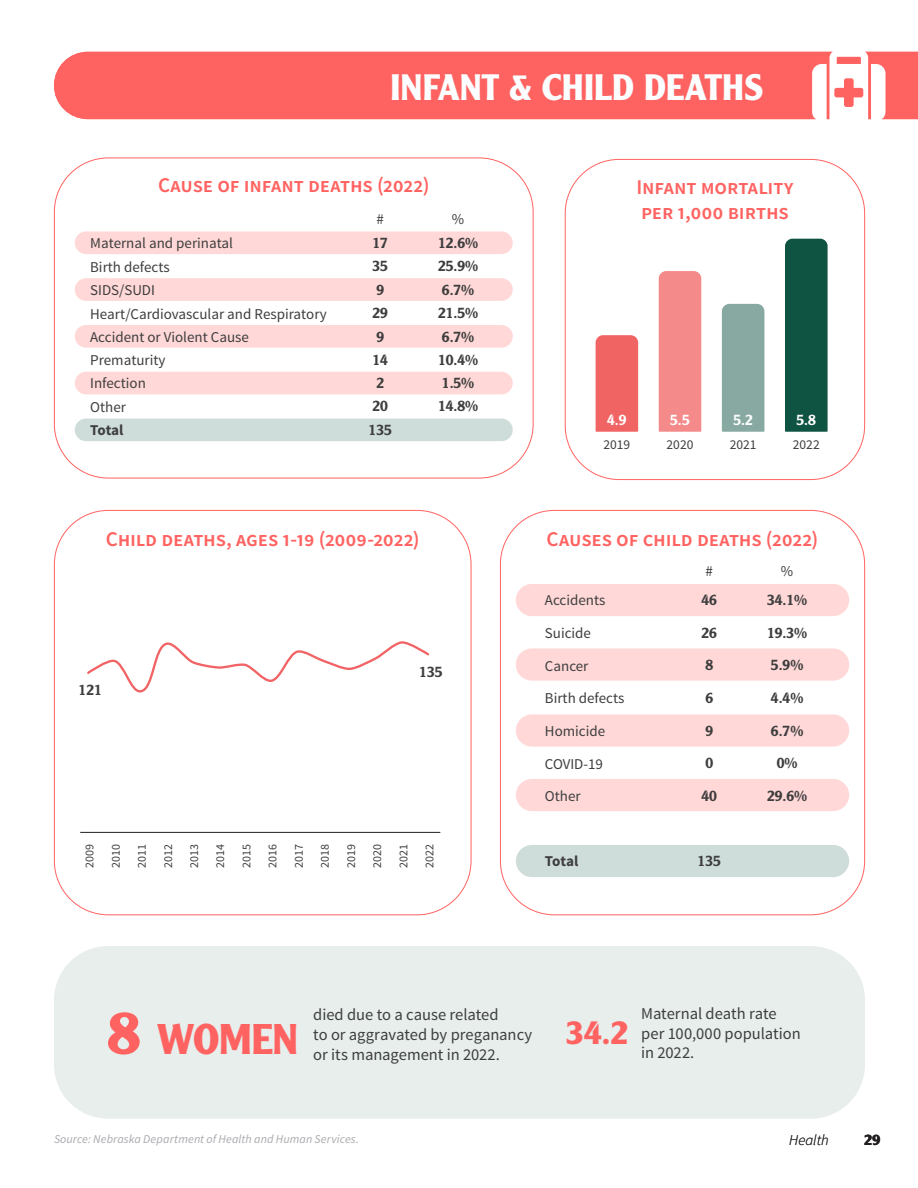
<style>
.page{position:relative;width:918px;height:1188px;background:#fff}
.page>*{position:absolute;margin:0;border:0;box-sizing:border-box;transform-origin:0 0}
.Large_Numbers{font:700 42px "Clearface Gothic LT Std";letter-spacing:-.015em;color:#ff6361}
.t1{font:700 36px "Clearface Gothic LT Std";color:#fbfdfe}
.Medium_Numbers{font:700 33px "Clearface Gothic LT Std";color:#ff6361}
.Graph_Titles{font:21px/25.2px "Source Sans Variable";letter-spacing:-.005em;color:#ff6361}
.Body{font:16.5px/19.8px "Source Sans Pro";letter-spacing:-.005em;color:#3e3e3f}
.t2{font:15px "Source Sans Pro";color:#3e3e3f}
.Table_Numbers{font:500 15px "Clearface Gothic LT Std";color:#3e3e3f}
.Body-2{font:500 15px "Clearface Gothic LT Std";color:#fff}
.t3{font:700 15px "Source Sans Pro";letter-spacing:-.005em;color:#3e3e3f}
.t4{font:italic 300 15px "Source Sans Pro";color:#231f20}
.t5{font:700 15px "Clearface Gothic LT Std";color:#231f20}
.t6{font:13.5px "Source Sans Pro";color:#3e3e3f}
.t7{font:12px "Source Sans Pro";color:#3e3e3f}
.Footnotes{font:italic 12px "Source Sans Pro";letter-spacing:.01em;color:#a8a9ad}
.s1{font-size:60px}
</style>
<div class="page">
<div style="left:54px;top:52px;width:758px;height:67px;background:#ff6361"></div>
<div style="left:54px;top:946px;width:811px;height:173px;background:#e7eeec;border-radius:54px"></div>
<hr style="left:80px;top:832px;width:360px;height:1px;background:#231f20">
<div style="left:75px;top:231px;width:438px;height:23px;background:#ffd8d7;border-radius:11px"></div>
<div style="left:516px;top:584px;width:333px;height:32px;background:#ffd8d7;border-radius:16px"></div>
<div style="left:516px;top:648px;width:333px;height:33px;background:#ffd8d7;border-radius:16px"></div>
<div style="left:516px;top:714px;width:333px;height:33px;background:#ffd8d7;border-radius:16px"></div>
<div style="left:516px;top:779px;width:333px;height:32px;background:#ffd8d7;border-radius:16px"></div>
<div style="left:516px;top:845px;width:333px;height:32px;background:#cfddda;border-radius:16px"></div>
<div style="left:75px;top:278px;width:438px;height:23px;background:#ffd8d7;border-radius:11px"></div>
<div style="left:75px;top:325px;width:438px;height:23px;background:#ffd8d7;border-radius:11px"></div>
<div style="left:75px;top:372px;width:438px;height:22px;background:#ffd8d7;border-radius:11px"></div>
<div style="left:75px;top:419px;width:438px;height:22px;background:#cfddda;border-radius:11px"></div>
<svg style="left:87px;top:641px;width:343px;height:52px"></svg>
<div style="left:785px;top:238px;width:43px;height:194px;background:#0f5343"></div>
<div style="left:721px;top:303px;width:44px;height:129px;background:#87a9a1"></div>
<div style="left:658px;top:271px;width:44px;height:161px;background:#f48a8a"></div>
<div style="left:595px;top:335px;width:44px;height:97px;background:#f16464"></div>
<svg style="left:812px;top:51px;width:106px;height:69px"></svg>
<p class="t1" style="left:390px;top:66px;width:375px">INFANT &amp; CHILD DEATHS</p>
<h2 class="t1" style="left:580px;top:66px;width:230px">PAGE HEADING</h2>
<p class="Graph_Titles" style="left:158px;top:173px;width:273px">Cause of infant deaths (2022)</p>
<p class="t2" style="left:377px;top:210px;width:9px">#</p>
<p class="t2" style="left:452px;top:210px;width:14px">%</p>
<p class="t2" style="left:90px;top:234px;width:144px">Maternal and perinatal</p>
<p class="Table_Numbers" style="left:372px;top:233px;width:17px">17</p>
<p class="Table_Numbers" style="left:438px;top:233px;width:42px">12.6%</p>
<p class="t2" style="left:90px;top:257px;width:81px">Birth defects</p>
<p class="Table_Numbers" style="left:372px;top:257px;width:17px">35</p>
<p class="Table_Numbers" style="left:438px;top:257px;width:42px">25.9%</p>
<p class="t2" style="left:90px;top:281px;width:66px">SIDS/SUDI</p>
<p class="Table_Numbers" style="left:376px;top:280px;width:9px">9</p>
<p class="Table_Numbers" style="left:442px;top:280px;width:34px">6.7%</p>
<p class="t2" style="left:90px;top:304px;width:238px">Heart/Cardiovascular and Respiratory</p>
<p class="Table_Numbers" style="left:372px;top:304px;width:17px">29</p>
<p class="Table_Numbers" style="left:438px;top:304px;width:42px">21.5%</p>
<p class="t2" style="left:90px;top:328px;width:160px">Accident or Violent Cause</p>
<p class="Table_Numbers" style="left:376px;top:327px;width:9px">9</p>
<p class="Table_Numbers" style="left:442px;top:327px;width:34px">6.7%</p>
<p class="t2" style="left:90px;top:351px;width:77px">Prematurity</p>
<p class="Table_Numbers" style="left:372px;top:350px;width:17px">14</p>
<p class="Table_Numbers" style="left:438px;top:350px;width:42px">10.4%</p>
<p class="t2" style="left:90px;top:374px;width:57px">Infection</p>
<p class="Table_Numbers" style="left:376px;top:373px;width:9px">2</p>
<p class="Table_Numbers" style="left:442px;top:373px;width:34px">1.5%</p>
<p class="t2" style="left:90px;top:397px;width:37px">Other</p>
<p class="Table_Numbers" style="left:372px;top:397px;width:17px">20</p>
<p class="Table_Numbers" style="left:438px;top:397px;width:42px">14.8%</p>
<p class="t3" style="left:90px;top:420px;width:35px">Total</p>
<p class="Table_Numbers" style="left:369px;top:420px;width:25px">135</p>
<p class="Graph_Titles" style="left:106px;top:527px;width:315px">Child deaths, ages 1-19 (2009-2022)</p>
<p class="Table_Numbers" style="left:79px;top:680px;width:25px">121</p>
<p class="Table_Numbers" style="left:419px;top:663px;width:25px">135</p>
<p class="t7" style="left:82px;top:868px;width:25px;rotate:-90deg">2009</p>
<p class="t7" style="left:108px;top:868px;width:25px;rotate:-90deg">2010</p>
<p class="t7" style="left:134px;top:868px;width:25px;rotate:-90deg">2011</p>
<p class="t7" style="left:161px;top:868px;width:25px;rotate:-90deg">2012</p>
<p class="t7" style="left:187px;top:868px;width:25px;rotate:-90deg">2013</p>
<p class="t7" style="left:213px;top:868px;width:25px;rotate:-90deg">2014</p>
<p class="t7" style="left:239px;top:868px;width:25px;rotate:-90deg">2015</p>
<p class="t7" style="left:265px;top:868px;width:25px;rotate:-90deg">2016</p>
<p class="t7" style="left:291px;top:868px;width:25px;rotate:-90deg">2017</p>
<p class="t7" style="left:317px;top:868px;width:25px;rotate:-90deg">2018</p>
<p class="t7" style="left:344px;top:868px;width:25px;rotate:-90deg">2019</p>
<p class="t7" style="left:370px;top:868px;width:25px;rotate:-90deg">2020</p>
<p class="t7" style="left:396px;top:868px;width:25px;rotate:-90deg">2021</p>
<p class="t7" style="left:422px;top:868px;width:25px;rotate:-90deg">2022</p>
<p class="Graph_Titles" style="left:636px;top:174px;width:159px">Infant mortality per 1,000 births</p>
<p class="Body-2" style="left:607px;top:410px;width:21px">4.9</p>
<p class="Body-2" style="left:670px;top:410px;width:21px">5.5</p>
<p class="Body-2" style="left:733px;top:410px;width:21px">5.2</p>
<p class="Body-2" style="left:797px;top:410px;width:21px">5.8</p>
<p class="t6" style="left:603px;top:437px;width:28px">2019</p>
<p class="t6" style="left:667px;top:437px;width:28px">2020</p>
<p class="t6" style="left:730px;top:437px;width:28px">2021</p>
<p class="t6" style="left:793px;top:437px;width:28px">2022</p>
<p class="Graph_Titles" style="left:547px;top:527px;width:273px">Causes of child deaths (2022)</p>
<p class="t2" style="left:706px;top:562px;width:9px">#</p>
<p class="t2" style="left:781px;top:562px;width:14px">%</p>
<p class="t2" style="left:545px;top:591px;width:62px">Accidents</p>
<p class="Table_Numbers" style="left:702px;top:591px;width:17px">46</p>
<p class="Table_Numbers" style="left:767px;top:591px;width:42px">34.1%</p>
<p class="t2" style="left:545px;top:624px;width:48px">Suicide</p>
<p class="Table_Numbers" style="left:702px;top:623px;width:17px">26</p>
<p class="Table_Numbers" style="left:767px;top:623px;width:42px">19.3%</p>
<p class="t2" style="left:545px;top:656px;width:45px">Cancer</p>
<p class="Table_Numbers" style="left:705px;top:656px;width:9px">8</p>
<p class="Table_Numbers" style="left:771px;top:656px;width:34px">5.9%</p>
<p class="t2" style="left:545px;top:689px;width:81px">Birth defects</p>
<p class="Table_Numbers" style="left:705px;top:688px;width:9px">6</p>
<p class="Table_Numbers" style="left:771px;top:688px;width:34px">4.4%</p>
<p class="t2" style="left:545px;top:722px;width:62px">Homicide</p>
<p class="Table_Numbers" style="left:705px;top:721px;width:9px">9</p>
<p class="Table_Numbers" style="left:771px;top:721px;width:34px">6.7%</p>
<p class="t2" style="left:545px;top:754px;width:60px">COVID-19</p>
<p class="Table_Numbers" style="left:705px;top:754px;width:9px">0</p>
<p class="Table_Numbers" style="left:777px;top:754px;width:22px">0%</p>
<p class="t2" style="left:545px;top:787px;width:37px">Other</p>
<p class="Table_Numbers" style="left:702px;top:786px;width:17px">40</p>
<p class="Table_Numbers" style="left:767px;top:786px;width:42px">29.6%</p>
<p class="t3" style="left:545px;top:852px;width:35px">Total</p>
<p class="Table_Numbers" style="left:698px;top:852px;width:25px">135</p>
<p class="Large_Numbers" style="left:107px;top:1015px;width:193px"><span class="s1">8</span> WOMEN</p>
<p class="Body" style="left:313px;top:1005px;width:220px">died due to a cause related<br>to or aggravated by preganancy or its management in 2022.</p>
<p class="Body" style="left:641px;top:1004px;width:161px">Maternal death rate per 100,000 population</p>
<p class="Medium_Numbers" style="left:566px;top:1013px;width:65px">34.2</p>
<p class="Body" style="left:641px;top:1043px;width:55px">in 2022.</p>
<p class="Footnotes" style="left:54px;top:1132px;width:307px">Source: Nebraska Department of Health and Human Services.</p>
<p class="t4" style="left:789px;top:1131px;width:41px">Health</p>
<p class="t5" style="left:864px;top:1131px;width:18px">29</p>
</div>
